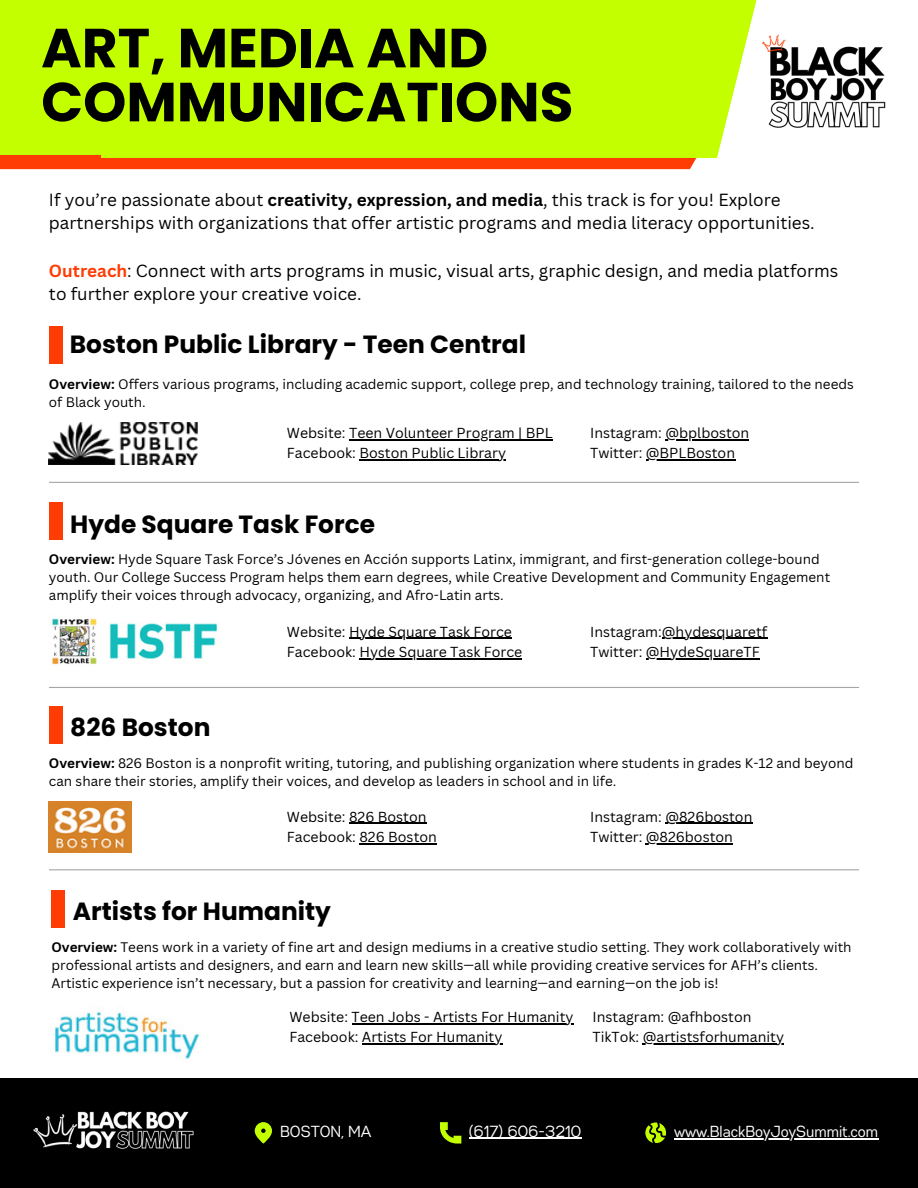
<style>
.page{position:relative;width:918px;height:1188px;background:#fff}
.page>*{position:absolute;margin:0;border:0;box-sizing:border-box;transform-origin:0 0}
.t1{font:700 55.05px/54px "Poppins";color:#000}
.t2{font:700 24.9px "Poppins";color:#000}
.t3{font:17.1px/23.7px "Canva Sans";color:#000}
.t4{font:16.05px "Gabriel Sans Cond";color:#fff}
.t5{font:14.1px/20.2px "Canva Sans";color:#000}
.t6{font:13.5px/18px "Canva Sans";color:#000}
.s1{font-weight:700}
.s2{font-weight:700;color:#ff3c03}
</style>
<div class="page">
<div style="left:0;top:0;width:918px;height:169px;background:#ff3c03"></div>
<div style="left:0;top:0;width:918px;height:155px;background:#c4ff00"></div>
<hr style="left:101px;top:155px;width:632px;height:3px;background:#c4ff00">
<svg style="left:714px;top:0;width:204px;height:169px;fill:#fff"></svg>
<img style="left:754px;top:10px;width:147px;height:147px">
<div style="left:0;top:1078px;width:918px;height:110px;background:#000"></div>
<svg style="left:255px;top:1122px;width:17px;height:21px"></svg>
<svg style="left:645px;top:1122px;width:21px;height:21px"></svg>
<hr style="left:674px;top:1138px;width:205px;height:1px;background:#fff">
<svg style="left:440px;top:1122px;width:21px;height:22px"></svg>
<hr style="left:469px;top:1138px;width:113px;height:1px;background:#fff">
<img style="left:33px;top:1111px;width:160px;height:38px">
<div style="left:49px;top:327px;width:14px;height:37px;background:#ff3c03"></div>
<img style="left:49px;top:422px;width:148px;height:43px">
<hr style="left:349px;top:439px;width:204px;height:1px;background:#000">
<hr style="left:359px;top:459px;width:147px;height:1px;background:#000">
<hr style="left:665px;top:439px;width:84px;height:1px;background:#000">
<hr style="left:646px;top:459px;width:89px;height:1px;background:#000">
<div style="left:49px;top:502px;width:14px;height:38px;background:#ff3c03"></div>
<hr style="left:349px;top:638px;width:163px;height:1px;background:#000">
<hr style="left:359px;top:658px;width:163px;height:1px;background:#000">
<hr style="left:662px;top:638px;width:105px;height:1px;background:#000">
<hr style="left:646px;top:658px;width:114px;height:1px;background:#000">
<img style="left:52px;top:618px;width:165px;height:47px">
<div style="left:49px;top:706px;width:14px;height:38px;background:#ff3c03"></div>
<hr style="left:349px;top:823px;width:78px;height:1px;background:#000">
<hr style="left:359px;top:843px;width:78px;height:1px;background:#000">
<hr style="left:665px;top:823px;width:87px;height:1px;background:#000">
<hr style="left:646px;top:843px;width:87px;height:1px;background:#000">
<img style="left:49px;top:802px;width:82px;height:51px">
<div style="left:51px;top:890px;width:14px;height:38px;background:#ff3c03"></div>
<hr style="left:352px;top:1023px;width:222px;height:1px;background:#000">
<hr style="left:362px;top:1043px;width:140px;height:2px;background:#000">
<hr style="left:643px;top:1043px;width:141px;height:2px;background:#000">
<img style="left:54px;top:1008px;width:146px;height:51px">
<hr style="left:49px;top:482px;width:810px;height:1px;background:#a6a6a6">
<hr style="left:49px;top:687px;width:810px;height:1px;background:#a6a6a6">
<hr style="left:49px;top:869px;width:810px;height:1px;background:#a6a6a6">
<h1 class="t1" style="left:41px;top:21px;width:534px">ART, MEDIA AND<br>COMMUNICATIONS</h1>
<p class="t3" style="left:49px;top:187px;width:767px">If you’re passionate about <span class="s1">creativity, expression, and media</span>, this track is for you! Explore partnerships with organizations that offer artistic programs and media literacy opportunities.</p>
<p class="t3" style="left:49px;top:258px;width:791px"><span class="s2">Outreach</span>: Connect with arts programs in music, visual arts, graphic design, and media platforms to further explore your creative voice.</p>
<p class="t2" style="left:70px;top:327px;width:458px">Boston Public Library - Teen Central</p>
<p class="t6" style="left:49px;top:375px;width:806px"><span class="s1">Overview:</span> Offers various programs, including academic support, college prep, and technology training, tailored to the needs of Black youth.</p>
<p class="t5" style="left:287px;top:422px;width:267px">Website: Teen Volunteer Program | BPL</p>
<p class="t5" style="left:287px;top:443px;width:221px">Facebook: Boston Public Library</p>
<h2 class="t5" style="left:590px;top:422px;width:161px">Instagram: @bplboston</h2>
<p class="t5" style="left:590px;top:443px;width:146px">Twitter: @BPLBoston</p>
<p class="t2" style="left:70px;top:506px;width:306px">Hyde Square Task Force</p>
<p class="t6" style="left:49px;top:550px;width:783px"><span class="s1">Overview:</span> Hyde Square Task Force’s Jóvenes en Acción supports Latinx, immigrant, and first-generation college-bound youth. Our College Success Program helps them earn degrees, while Creative Development and Community Engagement amplify their voices through advocacy, organizing, and Afro-Latin arts.</p>
<h2 class="t5" style="left:287px;top:621px;width:227px">Website: Hyde Square Task Force</h2>
<p class="t5" style="left:287px;top:641px;width:237px">Facebook: Hyde Square Task Force</p>
<p class="t5" style="left:590px;top:621px;width:179px">Instagram:@hydesquaretf</p>
<p class="t5" style="left:590px;top:641px;width:171px">Twitter: @HydeSquareTF</p>
<h2 class="t2" style="left:70px;top:710px;width:142px">826 Boston</h2>
<p class="t6" style="left:49px;top:754px;width:806px"><span class="s1">Overview:</span> 826 Boston is a nonprofit writing, tutoring, and publishing organization where students in grades K-12 and beyond can share their stories, amplify their voices, and develop as leaders in school and in life.</p>
<p class="t5" style="left:287px;top:806px;width:141px">Website: 826 Boston</p>
<p class="t5" style="left:287px;top:826px;width:151px">Facebook: 826 Boston</p>
<p class="t5" style="left:590px;top:806px;width:164px">Instagram: @826boston</p>
<p class="t5" style="left:590px;top:826px;width:144px">Twitter: @826boston</p>
<p class="t2" style="left:73px;top:894px;width:260px">Artists for Humanity</p>
<h3 class="t6" style="left:51px;top:938px;width:802px"><span class="s1">Overview:</span> Teens work in a variety of fine art and design mediums in a creative studio setting. They work collaboratively with professional artists and designers, and earn and learn new skills—all while providing creative services for AFH’s clients.<br>Artistic experience isn’t necessary, but a passion for creativity and learning—and earning—on the job is!</h3>
<p class="t5" style="left:289px;top:1006px;width:286px">Website: Teen Jobs - Artists For Humanity</p>
<h4 class="t5" style="left:289px;top:1027px;width:214px">Facebook: Artists For Humanity</h4>
<h4 class="t5" style="left:593px;top:1006px;width:193px">Instagram: @afhboston<br>TikTok: @artistsforhumanity</h4>
<p class="t4" style="left:280px;top:1124px;width:93px">BOSTON, MA</p>
<h4 class="t4" style="left:469px;top:1124px;width:114px">(617) 606-3210</h4>
<h4 class="t4" style="left:674px;top:1124px;width:206px">www.BlackBoyJoySummit.com</h4>
</div>
